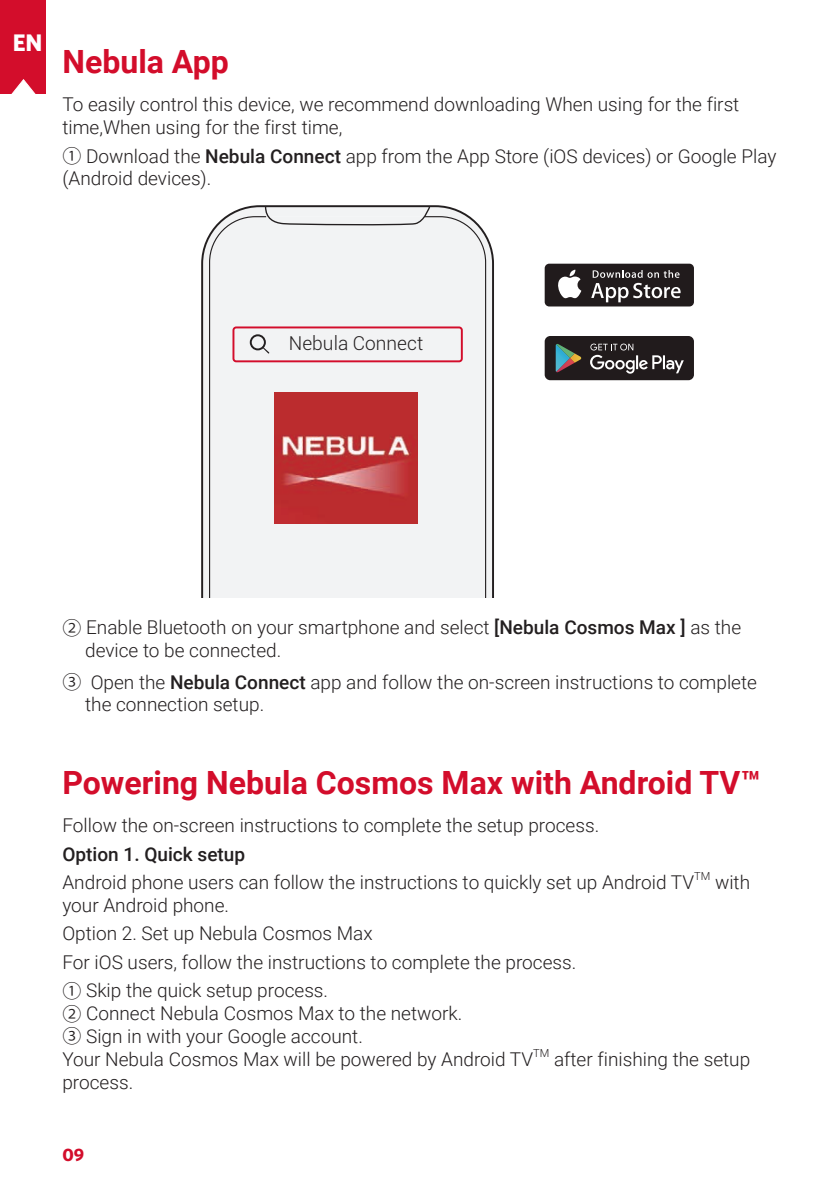
<style>
.page{position:relative;width:840px;height:1191px;background:#fff}
.page>*{position:absolute;margin:0;border:0;box-sizing:border-box;transform-origin:0 0}
.t1{font:700 32px "Roboto";color:#d30d2b}
.t2{font:700 24px "Whitney";color:#fff}
.t3{font:300 19.2px "Roboto";color:#231f20}
.t4{font:300 19px/22.8px "Roboto";color:#231f20}
.t5{font:500 19px "Roboto";color:#231f20}
.t6{font:700 18px "Whitney";color:#d30d2b}
.t7{font:300 11px "Roboto";color:#231f20}
.s1{font-family:"Koz Go Pr 6 N";font-weight:400}
.s2{font-weight:500}
</style>
<div class="page">
<div style="left:0;top:0;width:46px;height:94px;background:#d30d2b"></div>
<svg style="left:11px;top:79px;width:25px;height:15px"></svg>
<svg style="left:201px;top:205px;width:292px;height:392px"></svg>
<div style="left:209px;top:216px;width:277px;height:381px;background:#f2f3f4"></div>
<svg style="left:264px;top:205px;width:166px;height:22px"></svg>
<div style="left:232px;top:326px;width:230px;height:36px;border:2px solid #d30d2b;border-radius:3px"></div>
<div style="left:250px;top:334px;width:16px;height:16px;border:2px solid #231f20;border-radius:50%"></div>
<svg style="left:262px;top:347px;width:7px;height:6px"></svg>
<img style="left:274px;top:392px;width:143px;height:131px">
<div style="left:544px;top:336px;width:149px;height:44px;background:#211b1c;border-radius:6px"></div>
<svg style="left:590px;top:343px;width:93px;height:31px"></svg>
<svg style="left:555px;top:344px;width:26px;height:28px"></svg>
<div style="left:544px;top:264px;width:149px;height:42px;background:#211b1c;border-radius:5px"></div>
<svg style="left:558px;top:270px;width:23px;height:28px"></svg>
<svg style="left:591px;top:270px;width:89px;height:32px"></svg>
<p class="t2" style="left:13px;top:26px;width:31px">EN</p>
<h1 class="t1" style="left:62px;top:39px;width:168px">Nebula App</h1>
<p class="t4" style="left:62px;top:92px;width:678px">To easily control this device, we recommend downloading When using for the first time,When using for the first time,</p>
<p class="t4" style="left:62px;top:144px;width:715px"><span class="s1">①</span> Download the <span class="s2">Nebula Connect</span> app from the App Store (iOS devices) or Google Play (Android devices).</p>
<p class="t3" style="left:289px;top:330px;width:136px">Nebula Connect</p>
<p class="t4" style="left:85px;top:615px;width:657px;text-indent:-23px"><span class="s1">②</span> Enable Bluetooth on your smartphone and select <span class="s2">[Nebula Cosmos Max ]</span> as the device to be connected.</p>
<p class="t4" style="left:85px;top:669px;width:673px;text-indent:-23px"><span class="s1">③</span> Open the <span class="s2">Nebula Connect</span> app and follow the on-screen instructions to complete the connection setup.</p>
<h1 class="t1" style="left:62px;top:759px;width:699px">Powering Nebula Cosmos Max with Android TV™</h1>
<p class="t4" style="left:62px;top:813px;width:538px">Follow the on-screen instructions to complete the setup process.</p>
<p class="t5" style="left:62px;top:840px;width:184px">Option 1. Quick setup</p>
<p class="t4" style="left:62px;top:870px;width:633px">Android phone users can follow the instructions to quickly set up Android TV</p>
<p class="t7" style="left:693px;top:868px;width:18px">TM</p>
<p class="t4" style="left:714px;top:870px;width:37px">with</p>
<p class="t4" style="left:62px;top:890px;width:515px;line-height:28.4px">your Android phone.<br>Option 2. Set up Nebula Cosmos Max<br>For iOS users, follow the instructions to complete the process.<br><span class="s1">①</span> Skip the quick setup process.</p>
<p class="t4" style="left:62px;top:1001px;width:472px"><span class="s1">②</span> Connect Nebula Cosmos Max to the network.<br><span class="s1">③</span> Sign in with your Google account.<br>Your Nebula Cosmos Max will be powered by Android TV</p>
<p class="t7" style="left:533px;top:1045px;width:18px">TM</p>
<p class="t4" style="left:553px;top:1047px;width:197px">after finishing the setup</p>
<p class="t4" style="left:62px;top:1069px;width:72px">process.</p>
<p class="t6" style="left:62px;top:1142px;width:23px">09</p>
</div>
